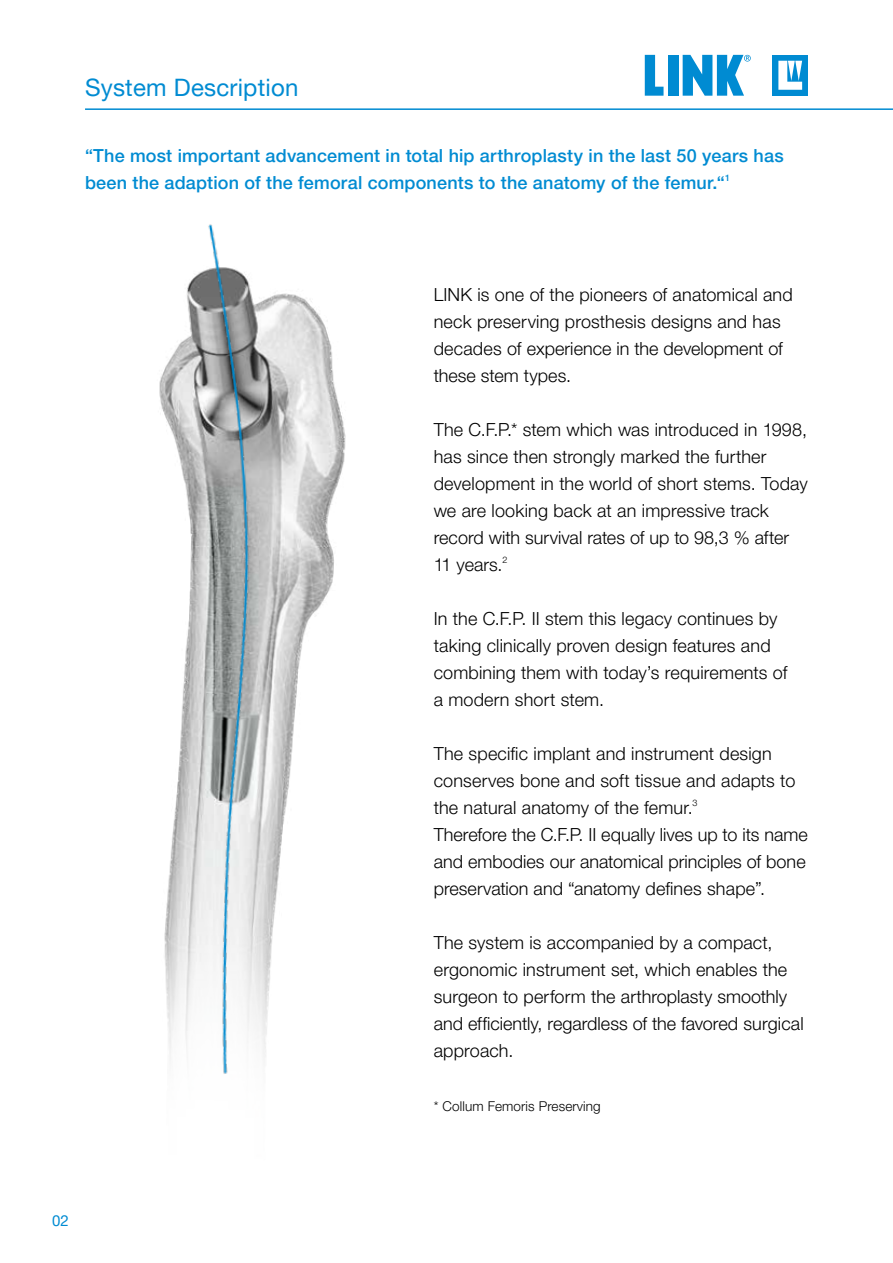
<style>
.page{position:relative;width:893px;height:1263px;background:#fff}
.page>*{position:absolute;margin:0;border:0;box-sizing:border-box;transform-origin:0 0}
.t1{font:24px "Helvetica Neue LT Pro";letter-spacing:.01em;color:#008bd2}
.t2{font:300 18px/27px "Helvetica Neue LT Pro";letter-spacing:.005em;color:#000}
.t3{font:500 18px/27px "Helvetica Neue LT Pro";letter-spacing:.01em;color:#008bd2}
.t4{font:15px "Helvetica Neue LT Pro";color:#008bd2}
.t5{font:300 13.5px "Helvetica Neue LT Pro";letter-spacing:.01em;color:#000}
</style>
<div class="page">
<div style="left:773px;top:55px;width:35px;height:41px;background:#008bd2"></div>
<svg style="left:778px;top:61px;width:24px;height:29px"></svg>
<svg style="left:645px;top:55px;width:18px;height:41px"></svg>
<div style="left:668px;top:55px;width:10px;height:41px;background:#008bd2"></div>
<svg style="left:683px;top:55px;width:68px;height:41px"></svg>
<hr style="left:85px;top:108px;width:808px;height:2px;background:#008bd2">
<img style="left:304px;top:299px;width:42px;height:336px">
<img style="left:159px;top:224px;width:145px;height:850px">
<h1 class="t1" style="left:85px;top:72px;width:215px">System Description</h1>
<p class="t3" style="left:85px;top:142px;width:700px">“The most important advancement in total hip arthroplasty in the last 50 years has been the adaption of the femoral components to the anatomy of the femur.“<sup>1</sup></p>
<p class="t2" style="left:434px;top:280px;width:361px">LINK is one of the pioneers of anatomical and neck preserving prosthesis designs and has decades of experience in the development of these stem types.</p>
<p class="t2" style="left:434px;top:415px;width:376px">The C.F.P.* stem which was introduced in 1998, has since then strongly marked the further development in the world of short stems. Today we are looking back at an impressive track record with survival rates of up to 98,3 % after 11 years.<sup>2</sup></p>
<p class="t2" style="left:434px;top:604px;width:355px">In the C.F.P. II stem this legacy continues by taking clinically proven design features and combining them with today’s requirements of a modern short stem.</p>
<p class="t2" style="left:434px;top:739px;width:376px">The specific implant and instrument design conserves bone and soft tissue and adapts to the natural anatomy of the femur.<sup>3<br></sup>Therefore the C.F.P. II equally lives up to its name and embodies our anatomical principles of bone preservation and “anatomy defines shape”.</p>
<p class="t2" style="left:434px;top:928px;width:372px">The system is accompanied by a compact, ergonomic instrument set, which enables the surgeon to perform the arthroplasty smoothly and efficiently, regardless of the favored surgical approach.</p>
<p class="t5" style="left:434px;top:1098px;width:169px">* Collum Femoris Preserving</p>
<p class="t4" style="left:52px;top:1211px;width:18px">02</p>
</div>
